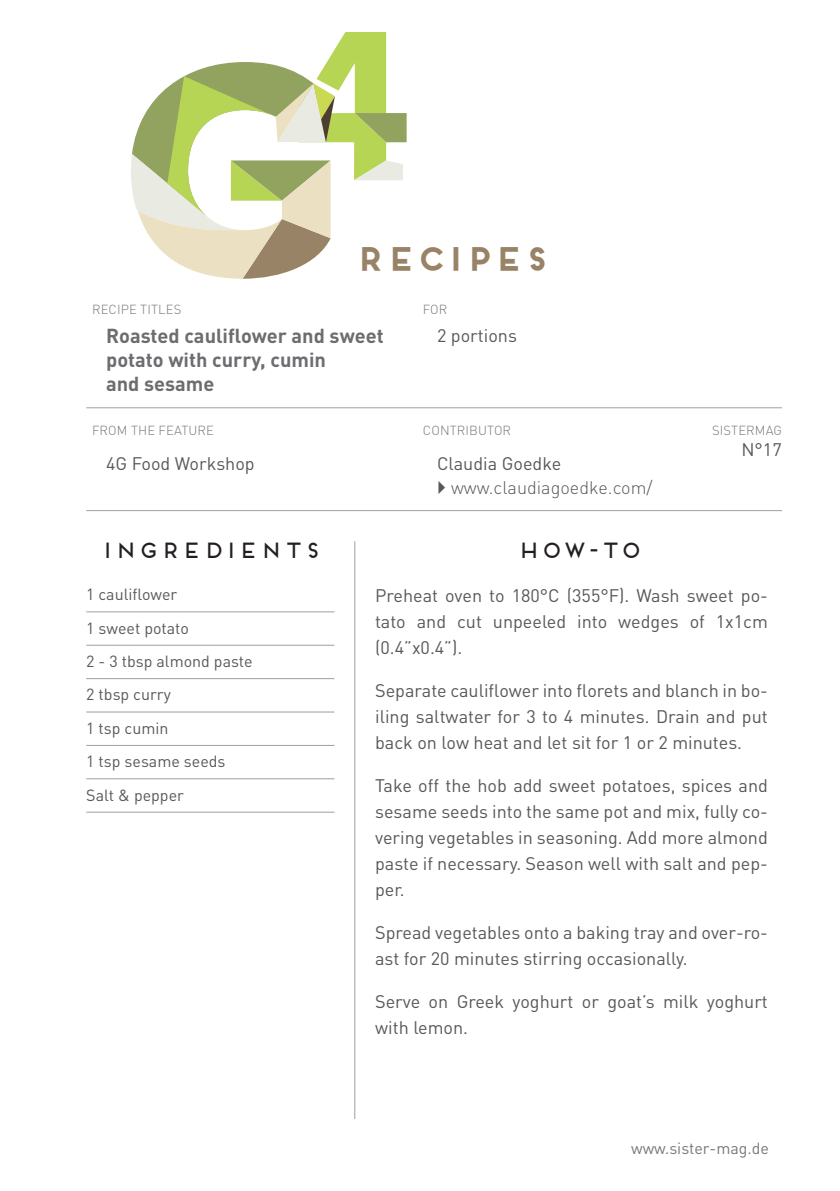
<style>
.page{position:relative;width:840px;height:1191px;background:#fff}
.page>*{position:absolute;margin:0;border:0;box-sizing:border-box;transform-origin:0 0}
.t1{font:700 31.6px "Frontage";color:#998366}
.t2{font:22px "Frontage";color:#231f20}
.t3{font:700 20px/24px "DIN Pro";color:#6c6d70}
.t4{font:18px/26px "DIN Pro";color:#57585a;text-align:justify}
.t5{font:300 18px "DIN Pro";color:#57585a}
.t6{font:16px/33.4px "DIN Pro";color:#57585a}
.t7{font:16px "DIN Pro";color:#76787b}
.t8{font:300 13px "DIN Pro";letter-spacing:.01em;color:#76787b}
</style>
<div class="page">
<svg style="left:131px;top:32px;width:275px;height:247px"></svg>
<hr style="left:86px;top:407px;width:695px;height:1px;background:#9d9fa2">
<hr style="left:86px;top:510px;width:695px;height:1px;background:#9d9fa2">
<hr style="left:354px;top:541px;width:1px;height:578px;background:#9d9fa2">
<hr style="left:86px;top:611px;width:248px;height:1px;background:#9d9fa2">
<hr style="left:86px;top:645px;width:248px;height:1px;background:#9d9fa2">
<hr style="left:86px;top:678px;width:248px;height:1px;background:#9d9fa2">
<hr style="left:86px;top:711px;width:248px;height:1px;background:#9d9fa2">
<hr style="left:86px;top:745px;width:248px;height:1px;background:#9d9fa2">
<hr style="left:86px;top:778px;width:248px;height:1px;background:#9d9fa2">
<hr style="left:86px;top:812px;width:248px;height:1px;background:#9d9fa2">
<h1 class="t1" style="left:354px;top:240px;width:195px">RECIPES</h1>
<p class="t8" style="left:92px;top:300px;width:91px">RECIPE TITLES</p>
<p class="t8" style="left:422px;top:300px;width:26px">FOR</p>
<p class="t3" style="left:106px;top:323px;width:279px">Roasted cauliflower and sweet potato with curry, cumin<br>and sesame</p>
<p class="t4" style="left:437px;top:321px;width:81px">2 portions</p>
<p class="t8" style="left:92px;top:422px;width:123px">FROM THE FEATURE</p>
<p class="t8" style="left:422px;top:422px;width:90px">CONTRIBUTOR</p>
<p class="t8" style="left:711px;top:422px;width:71px">SISTERMAG</p>
<p class="t4" style="left:106px;top:450px;width:150px">4G Food Workshop</p>
<p class="t4" style="left:437px;top:450px;width:126px">Claudia Goedke</p>
<p class="t5" style="left:451px;top:475px;width:203px">www.claudiagoedke.com/</p>
<p class="t4" style="left:741px;top:436px;width:42px">N°17</p>
<p class="t2" style="left:100px;top:537px;width:222px">INGREDIENTS</p>
<p class="t2" style="left:515px;top:537px;width:127px">HOW-TO</p>
<p class="t6" style="left:86px;top:577px;width:168px">1 cauliflower<br>1 sweet potato<br>2 - 3 tbsp almond paste<br>2 tbsp curry<br>1 tsp cumin<br>1 tsp sesame seeds<br>Salt &amp; pepper</p>
<p class="t4" style="left:375px;top:581px;width:394px">Preheat oven to 180°C (355°F). Wash sweet po&shy;tato and cut unpeeled into wedges of 1x1cm (0.4”x0.4”).</p>
<p class="t4" style="left:375px;top:676px;width:394px">Separate cauliflower into florets and blanch in bo&shy;iling saltwater for 3 to 4 minutes. Drain and put back on low heat and let sit for 1 or 2 minutes.</p>
<p class="t4" style="left:375px;top:771px;width:394px">Take off the hob add sweet potatoes, spices and sesame seeds into the same pot and mix, fully co&shy;vering vegetables in seasoning. Add more almond paste if necessary. Season well with salt and pep&shy;per.</p>
<p class="t4" style="left:375px;top:918px;width:394px">Spread vegetables onto a baking tray and over-ro&shy;ast for 20 minutes stirring occasionally.</p>
<p class="t4" style="left:375px;top:987px;width:394px">Serve on Greek yoghurt or goat’s milk yoghurt with lemon.</p>
<p class="t7" style="left:630px;top:1137px;width:139px">www.sister-mag.de</p>
</div>
